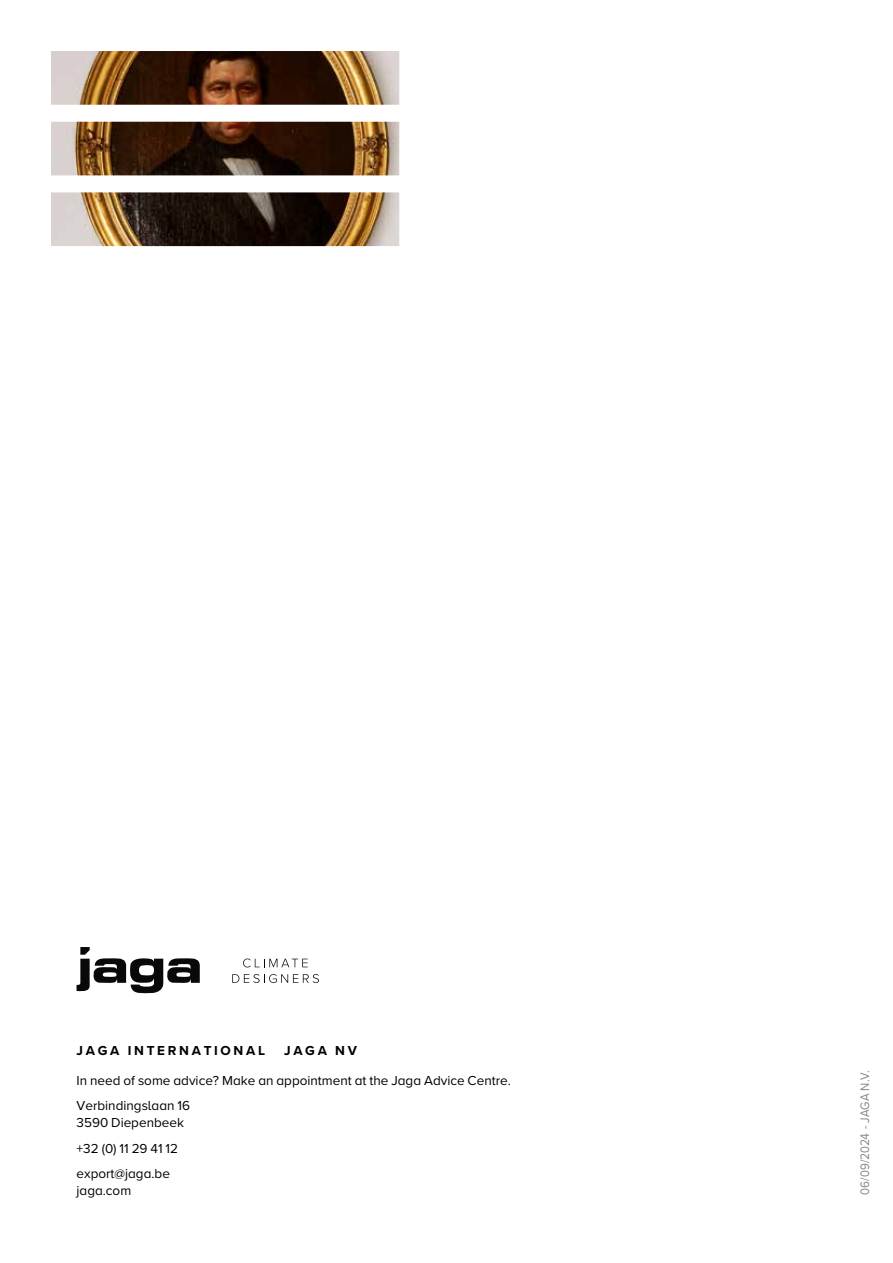
<style>
.page{position:relative;width:893px;height:1263px;background:#fff}
.page>*{position:absolute;margin:0;border:0;box-sizing:border-box;transform-origin:0 0}
.t1{font:13.5px/25.5px "Proxima Nova";color:#000}
.t2{font:700 13.5px "Proxima Nova";letter-spacing:.2em;color:#000}
.t3{font:12.9px "Proxima Nova";color:#878787;scale:.9 1}
</style>
<div class="page">
<svg style="left:243px;top:958px;width:65px;height:9px"></svg>
<svg style="left:232px;top:974px;width:87px;height:9px"></svg>
<svg style="left:77px;top:947px;width:123px;height:46px"></svg>
<img style="left:51px;top:51px;width:348px;height:195px">
<p class="t2" style="left:77px;top:1040px;width:190px">JAGA INTERNATIONAL</p>
<p class="t2" style="left:284px;top:1040px;width:74px">JAGA NV</p>
<p class="t1" style="left:77px;top:1067px;width:436px">In need of some advice? Make an appointment at the Jaga Advice Centre.<br>Verbindingslaan 16</p>
<p class="t1" style="left:77px;top:1109px;width:109px">3590 Diepenbeek +32 (0) 11 29 41 12 export@jaga.be</p>
<p class="t1" style="left:77px;top:1177px;width:56px">jaga.com</p>
<p class="t3" style="left:855px;top:1195px;width:140px;rotate:-90deg">06/09/2024 - JAGA N.V.</p>
</div>
